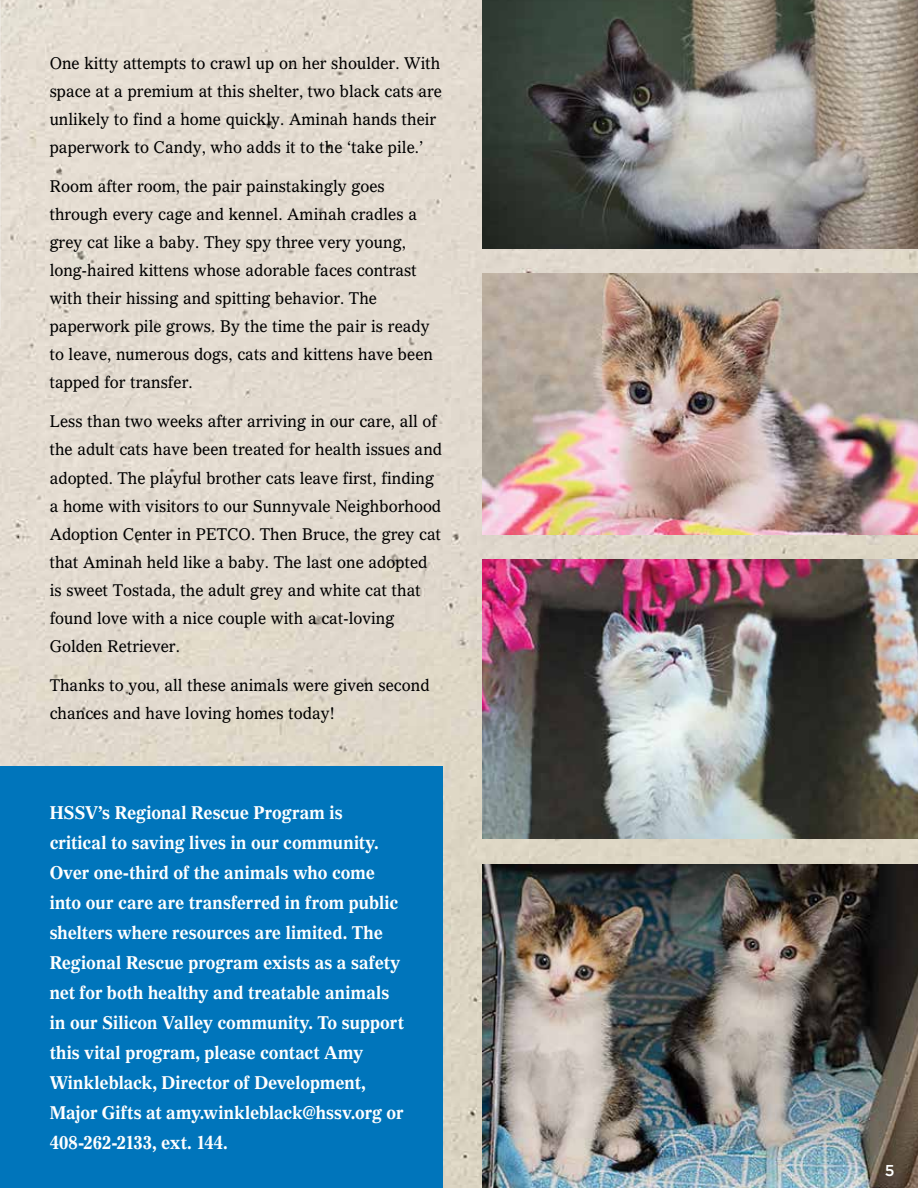
<style>
.page{position:relative;width:918px;height:1188px;background:#fff}
.page>*{position:absolute;margin:0;border:0;box-sizing:border-box;transform-origin:0 0}
.t1{font:700 18px/30px "Gazette LT Std";letter-spacing:-.005em;color:#fff;scale:.93 1}
.t2{font:16.5px/28px "Gazette LT Std";color:#000;scale:.92 1}
.t3{font:500 15.75px "Gotham";color:#fff}
</style>
<div class="page">
<img style="left:0;top:0;width:918px;height:1188px">
<img style="left:483px;top:864px;width:435px;height:324px">
<img style="left:0;top:13px;width:1px;height:316px">
<img style="left:483px;top:273px;width:435px;height:262px">
<img style="left:483px;top:560px;width:435px;height:278px">
<img style="left:483px;top:0;width:435px;height:249px">
<div style="left:0;top:767px;width:442px;height:421px;background:#0075bb"></div>
<p class="t2" style="left:50px;top:49px;width:428px">One kitty attempts to crawl up on her shoulder. With space at a premium at this shelter, two black cats are unlikely to find a home quickly. Aminah hands their paperwork to Candy, who adds it to the ‘take pile.’</p>
<p class="t2" style="left:50px;top:172px;width:418px">Room after room, the pair painstakingly goes through every cage and kennel. Aminah cradles a grey cat like a baby. They spy three very young, long-haired kittens whose adorable faces contrast with their hissing and spitting behavior. The paperwork pile grows. By the time the pair is ready to leave, numerous dogs, cats and kittens have been tapped for transfer.</p>
<p class="t2" style="left:50px;top:407px;width:428px">Less than two weeks after arriving in our care, all of the adult cats have been treated for health issues and adopted. The playful brother cats leave first, finding a home with visitors to our Sunnyvale Neighborhood Adoption Center in PETCO. Then Bruce, the grey cat that Aminah held like a baby. The last one adopted is sweet Tostada, the adult grey and white cat that found love with a nice couple with a cat-loving Golden Retriever.</p>
<p class="t2" style="left:50px;top:671px;width:414px">Thanks to you, all these animals were given second chances and have loving homes today!</p>
<p class="t1" style="left:50px;top:798px;width:382px">HSSV’s Regional Rescue Program is critical to saving lives in our community.<br>Over one-third of the animals who come into our care are transferred in from public shelters where resources are limited. The Regional Rescue program exists as a safety net for both healthy and treatable animals in our Silicon Valley community. To support this vital program, please contact Amy Winkleblack, Director of Development, Major Gifts at amy.winkleblack@hssv.org or 408-262-2133, ext. 144.</p>
<p class="t3" style="left:885px;top:1160px;width:11px">5</p>
</div>
